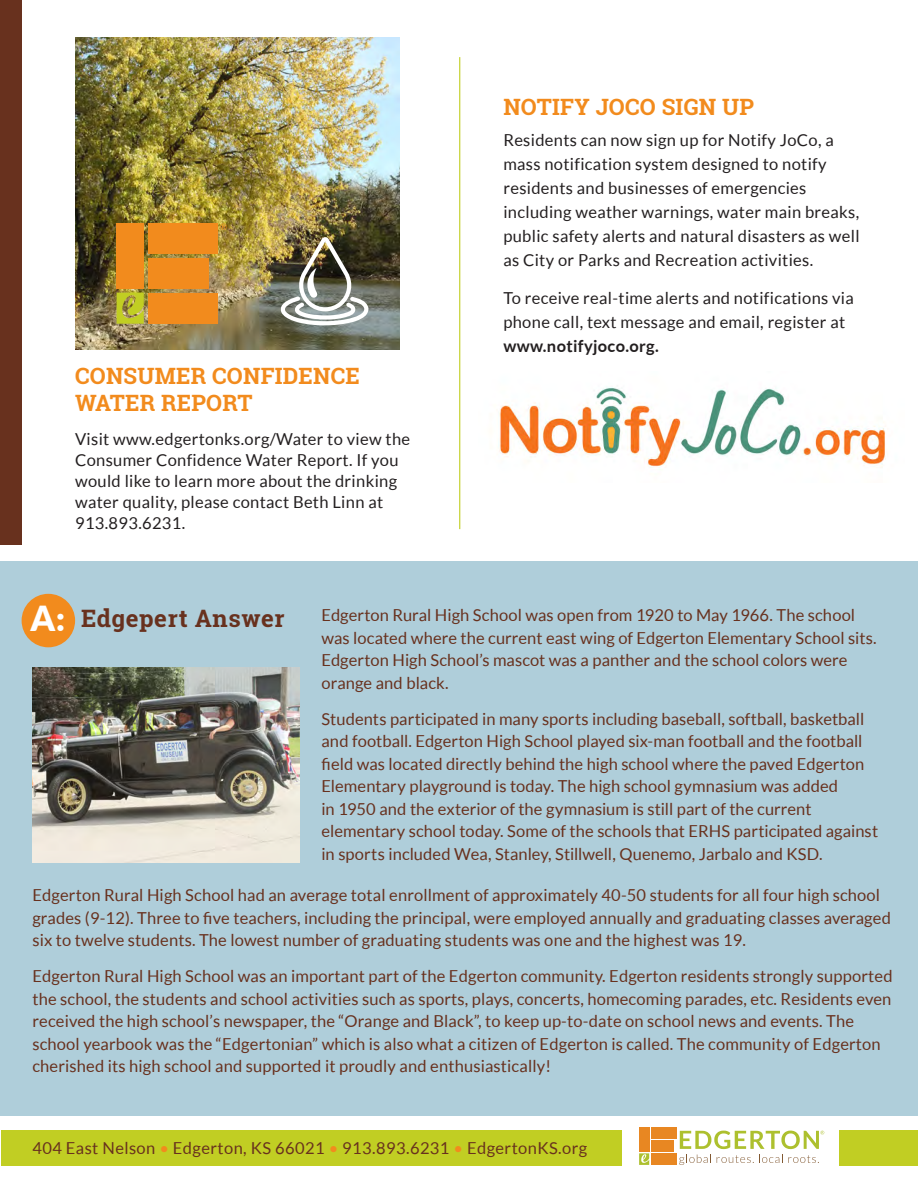
<style>
.page{position:relative;width:918px;height:1188px;background:#fff}
.page>*{position:absolute;margin:0;border:0;box-sizing:border-box;transform-origin:0 0}
.t1{font:900 34.5px "Lato";color:#fff}
.t2{font:700 24px "Roboto Slab";letter-spacing:.025em;color:#68311e}
.t3{font:700 22.5px/27px "Roboto Slab";letter-spacing:.01em;color:#f28b1d}
.t4{font:16.5px/22.5px "Lato";letter-spacing:.01em;color:#68311e}
.t5{font:16.5px/24px "Lato";letter-spacing:.02em;color:#231f20}
.s1{font-weight:700}
.s2{color:#f28b1d}
</style>
<div class="page">
<div style="left:1px;top:1130px;width:621px;height:36px;background:#c1ce23"></div>
<div style="left:839px;top:1130px;width:79px;height:36px;background:#c1ce23"></div>
<div style="left:0;top:561px;width:918px;height:555px;background:#afceda"></div>
<div style="left:0;top:0;width:22px;height:544px;background:#68311e"></div>
<div style="left:22px;top:594px;width:53px;height:53px;background:#f28b1d;border-radius:50%"></div>
<svg style="left:679px;top:1155px;width:32px;height:10px"></svg>
<svg style="left:717px;top:1155px;width:102px;height:8px"></svg>
<div style="left:639px;top:1128px;width:10px;height:24px;background:#e88722"></div>
<div style="left:651px;top:1153px;width:26px;height:12px;background:#e88722"></div>
<div style="left:651px;top:1141px;width:22px;height:11px;background:#e88722"></div>
<div style="left:651px;top:1128px;width:26px;height:11px;background:#e88722"></div>
<svg style="left:639px;top:1153px;width:10px;height:12px"></svg>
<svg style="left:680px;top:1131px;width:144px;height:18px"></svg>
<hr style="left:459px;top:57px;width:1px;height:472px;background:#c1ce23">
<img style="left:498px;top:387px;width:388px;height:81px">
<img style="left:32px;top:667px;width:267px;height:196px">
<img style="left:75px;top:37px;width:325px;height:313px">
<div style="left:117px;top:223px;width:27px;height:66px;background:#f28b1d"></div>
<div style="left:148px;top:293px;width:69px;height:31px;background:#f28b1d"></div>
<div style="left:148px;top:258px;width:61px;height:31px;background:#f28b1d"></div>
<div style="left:148px;top:223px;width:69px;height:31px;background:#f28b1d"></div>
<svg style="left:117px;top:293px;width:27px;height:31px"></svg>
<svg style="left:220px;top:223px;width:7px;height:7px"></svg>
<img style="left:281px;top:237px;width:88px;height:88px">
<p class="t3" style="left:75px;top:362px;width:286px">CONSUMER CONFIDENCE<br>WATER REPORT</p>
<p class="t5" style="left:75px;top:429px;width:337px;line-height:21px">Visit www.edgertonks.org/Water to view the Consumer Confidence Water Report. If you would like to learn more about the drinking water quality, please contact Beth Linn at 913.893.6231.</p>
<p class="t3" style="left:503px;top:93px;width:252px">NOTIFY JOCO SIGN UP</p>
<p class="t5" style="left:503px;top:128px;width:358px">Residents can now sign up for Notify JoCo, a mass notification system designed to notify residents and businesses of emergencies including weather warnings, water main breaks, public safety alerts and natural disasters as well as City or Parks and Recreation activities.</p>
<p class="t5" style="left:503px;top:285px;width:352px">To receive real-time alerts and notifications via phone call, text message and email, register at <span class="s1">www.notifyjoco.org.</span></p>
<p class="t1" style="left:30px;top:598px;width:36px">A:</p>
<p class="t2" style="left:81px;top:602px;width:205px">Edgepert Answer</p>
<p class="t4" style="left:322px;top:604px;width:557px">Edgerton Rural High School was open from 1920 to May 1966. The school was located where the current east wing of Edgerton Elementary School sits.<br>Edgerton High School’s mascot was a panther and the school colors were orange and black.</p>
<p class="t4" style="left:322px;top:707px;width:558px">Students participated in many sports including baseball, softball, basketball and football. Edgerton High School played six-man football and the football field was located directly behind the high school where the paved Edgerton Elementary playground is today. The high school gymnasium was added<br>in 1950 and the exterior of the gymnasium is still part of the current elementary school today. Some of the schools that ERHS participated against in sports included Wea, Stanley, Stillwell, Quenemo, Jarbalo and KSD.</p>
<p class="t4" style="left:32px;top:884px;width:860px">Edgerton Rural High School had an average total enrollment of approximately 40-50 students for all four high school grades (9-12). Three to five teachers, including the principal, were employed annually and graduating classes averaged six to twelve students. The lowest number of graduating students was one and the highest was 19.</p>
<p class="t4" style="left:32px;top:965px;width:862px">Edgerton Rural High School was an important part of the Edgerton community. Edgerton residents strongly supported the school, the students and school activities such as sports, plays, concerts, homecoming parades, etc. Residents even received the high school’s newspaper, the “Orange and Black”, to keep up-to-date on school news and events. The school yearbook was the “Edgertonian” which is also what a citizen of Edgerton is called. The community of Edgerton cherished its high school and supported it proudly and enthusiastically!</p>
<p class="t4" style="left:32px;top:1137px;width:556px">404 East Nelson <span class="s2">•</span> Edgerton, KS 66021 <span class="s2">•</span> 913.893.6231 <span class="s2">•</span> EdgertonKS.org</p>
</div>
